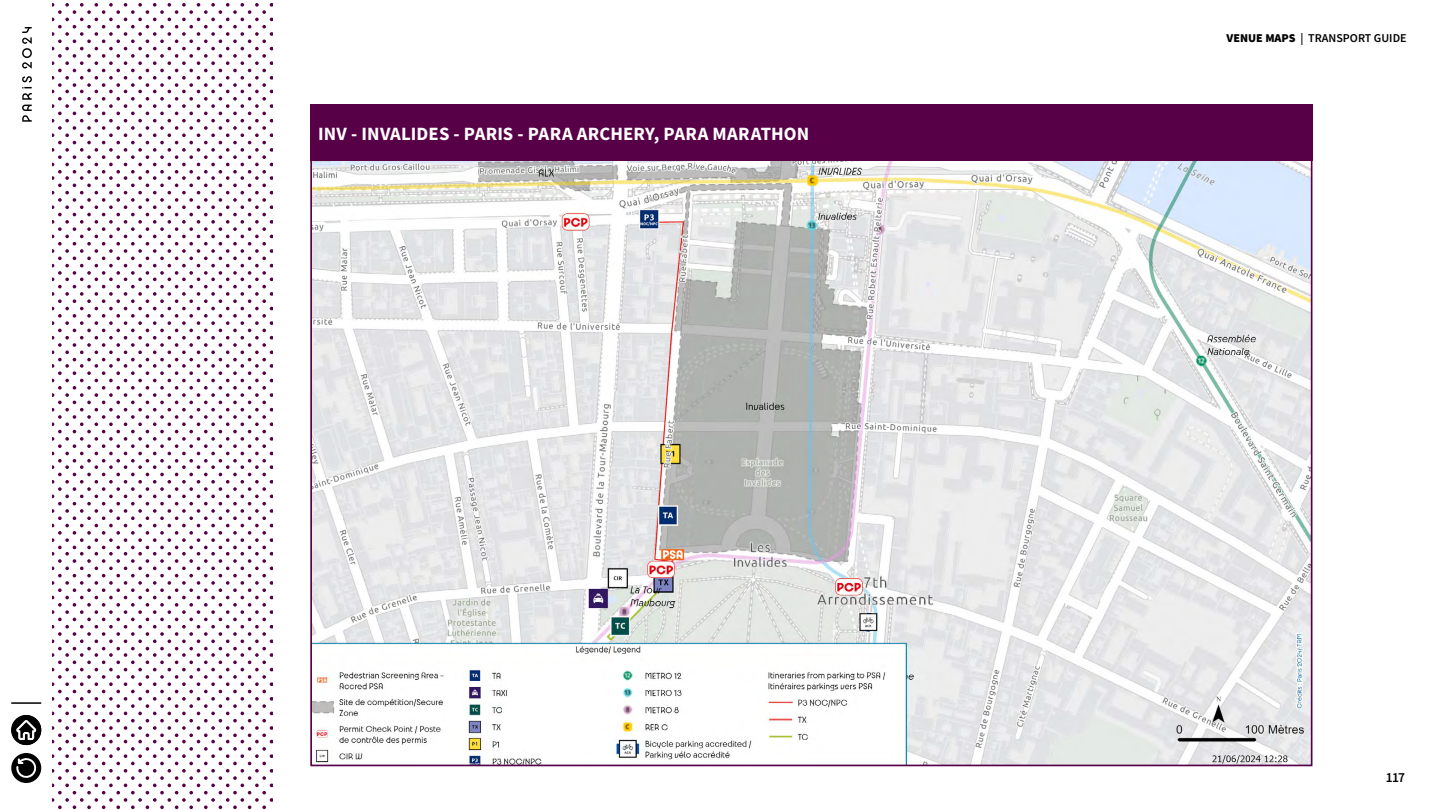
<style>
.page{position:relative;width:1440px;height:810px;background:#fff}
.page>*{position:absolute;margin:0;border:0;box-sizing:border-box;transform-origin:0 0}
.t1{font:700 18.75px "Source Sans Pro";letter-spacing:.005em;color:#fff}
.t2{font:600 13.5px "Source Sans Pro";color:#000}
.t3{font:600 12px "Source Sans Pro";color:#000}
.s1{font-weight:900}
</style>
<div class="page">
<img style="left:313px;top:161px;width:996px;height:602px">
<div style="left:310px;top:105px;width:1002px;height:56px;background:#570047"></div>
<svg style="left:52px;top:3px;width:220px;height:806px"></svg>
<svg style="left:22px;top:76px;width:10px;height:46px"></svg>
<svg style="left:22px;top:27px;width:10px;height:42px"></svg>
<hr style="left:11px;top:702px;width:30px;height:2px;background:#000">
<div style="left:11px;top:715px;width:30px;height:30px;background:#000;border-radius:50%"></div>
<svg style="left:17px;top:720px;width:20px;height:20px"></svg>
<div style="left:11px;top:753px;width:30px;height:30px;background:#000;border-radius:50%"></div>
<svg style="left:16px;top:757px;width:21px;height:22px"></svg>
<p class="t1" style="left:318px;top:121px;width:493px">INV - INVALIDES - PARIS - PARA ARCHERY, PARA MARATHON</p>
<p class="t3" style="left:1227px;top:30px;width:182px"><span class="s1">VENUE MAPS</span> | TRANSPORT GUIDE</p>
<p class="t2" style="left:1386px;top:768px;width:21px">117</p>
</div>
